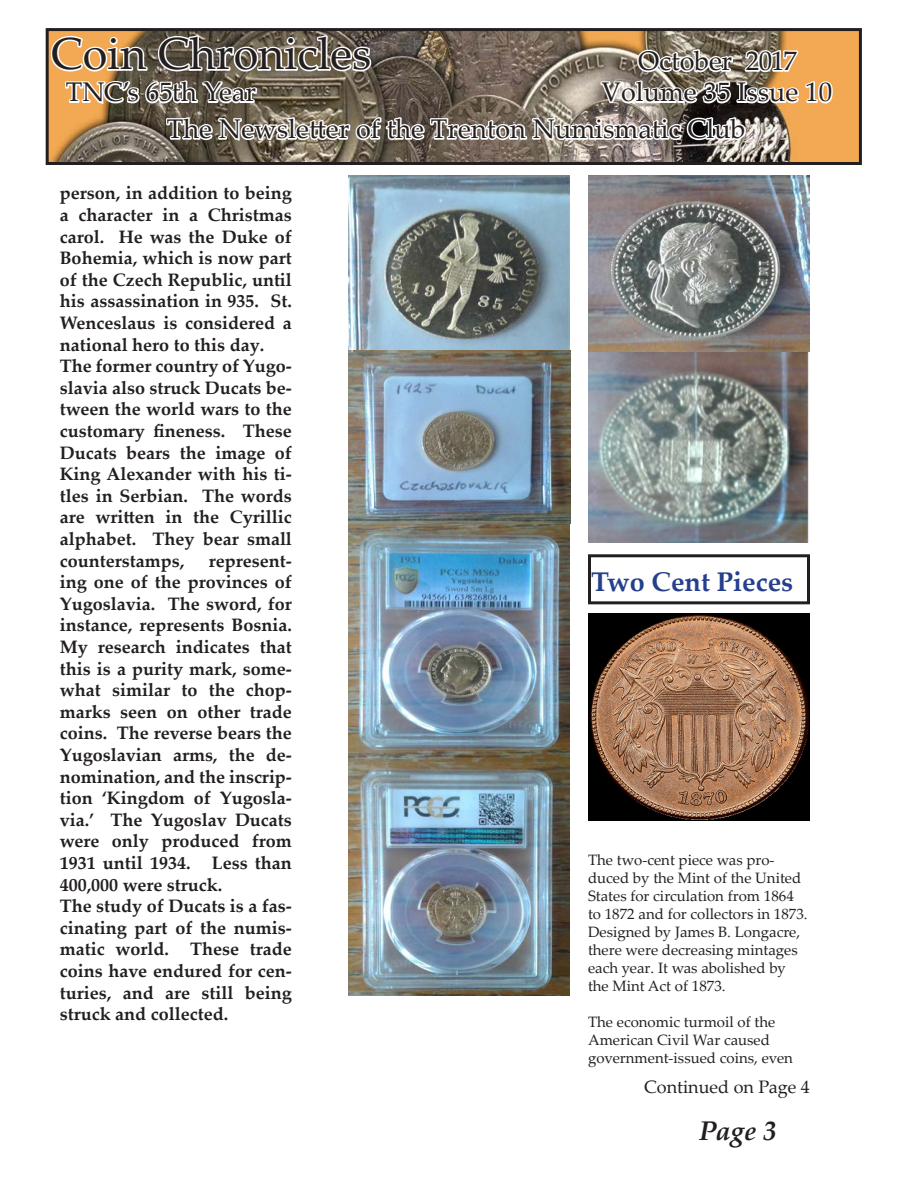
<style>
.page{position:relative;width:918px;height:1188px;background:#fff}
.page>*{position:absolute;margin:0;border:0;box-sizing:border-box;transform-origin:0 0}
.t1{font:45px "Palatino Linotype";color:#231f20}
.t2{font:27px "Palatino Linotype";color:#231f20}
.t3{font:700 27px "Palatino Linotype";color:#253f8e}
.t4{font:italic 700 27px "Palatino Linotype";color:#231f20}
.t5{font:700 18px/21.6px "Palatino Linotype";color:#231f20}
.t6{font:18px "Palatino Linotype";color:#231f20}
.t7{font:15px/18px "Palatino Linotype";color:#231f20}
</style>
<div class="page">
<img style="left:50px;top:32px;width:808px;height:129px">
<div style="left:46px;top:28px;width:816px;height:137px;border:3px solid #231f20"></div>
<svg style="left:49px;top:28px;width:786px;height:116px"></svg>
<img style="left:348px;top:176px;width:222px;height:346px">
<img style="left:348px;top:522px;width:222px;height:473px">
<img style="left:588px;top:176px;width:222px;height:176px">
<img style="left:588px;top:352px;width:221px;height:190px">
<div style="left:588px;top:554px;width:222px;height:50px;border:3px solid #231f20"></div>
<img style="left:588px;top:613px;width:222px;height:208px">
<h1 class="t1" style="left:51px;top:22px;width:322px">Coin Chronicles</h1>
<h2 class="t2" style="left:638px;top:42px;width:160px">October 2017</h2>
<h2 class="t2" style="left:66px;top:73px;width:192px">TNC’s 65th Year</h2>
<h2 class="t2" style="left:602px;top:73px;width:232px">Volume 35 Issue 10</h2>
<h2 class="t2" style="left:167px;top:110px;width:580px">The Newsletter of the Trenton Numismatic Club</h2>
<p class="t5" style="left:60px;top:182px;width:234px">person, in addition to being a character in a Christmas carol. He was the Duke of<br>Bohemia, which is now part of the Czech Republic, until his assassination in 935. St.<br>Wenceslaus is considered a national hero to this day.<br>The former country of Yugo&shy;slavia also struck Ducats be&shy;tween the world wars to the customary fineness. These<br>Ducats bears the image of<br>King Alexander with his ti&shy;tles in Serbian. The words are written in the Cyrillic alphabet. They bear small counterstamps,</p>
<p class="t5" style="left:60px;top:549px;width:234px;text-indent:149px">represent&shy;ing one of the provinces of<br>Yugoslavia. The sword, for instance, represents Bosnia.<br>My research indicates that this is a purity mark, some&shy;what similar to the chop&shy;marks seen on other trade coins. The reverse bears the<br>Yugoslavian arms, the de&shy;nomination, and the inscrip&shy;tion ‘Kingdom of Yugosla&shy;via.’ The Yugoslav Ducats were only produced from<br>1931 until 1934. Less than<br>400,000 were struck.<br>The study of Ducats is a fas&shy;cinating part of the numis&shy;matic world. These trade coins have endured for cen&shy;turies, and are still being struck and collected.</p>
<h2 class="t3" style="left:591px;top:563px;width:204px">Two Cent Pieces</h2>
<p class="t7" style="left:588px;top:851px;width:221px">The two-cent piece was pro&shy;duced by the Mint of the United<br>States for circulation from 1864 to 1872 and for collectors in 1873.<br>Designed by James B. Longacre, there were decreasing mintages each year. It was abolished by the Mint Act of 1873.</p>
<p class="t7" style="left:588px;top:1013px;width:206px">The economic turmoil of the<br>American Civil War caused government-issued coins, even</p>
<p class="t6" style="left:644px;top:1074px;width:167px">Continued on Page 4</p>
<h2 class="t4" style="left:699px;top:1112px;width:79px">Page 3</h2>
</div>
